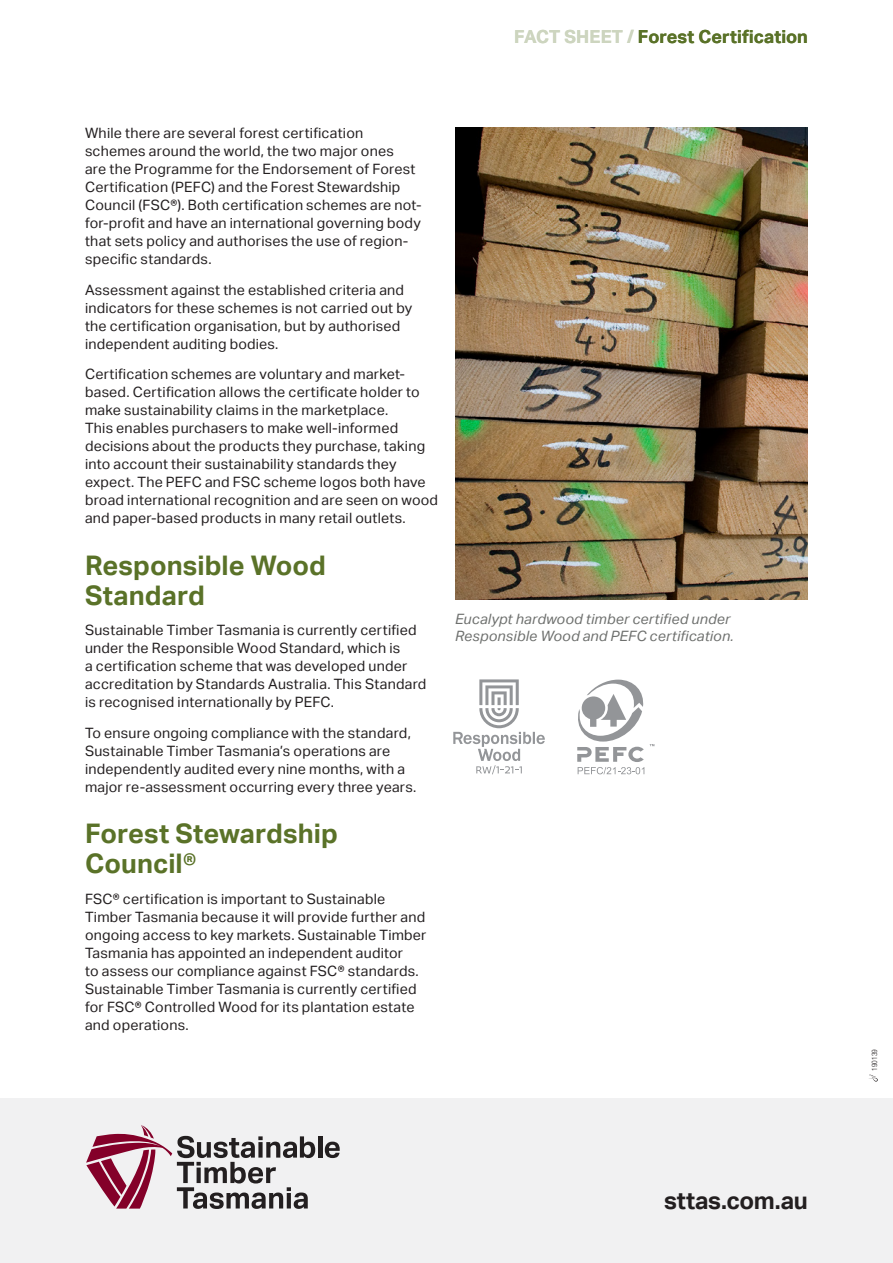
<style>
.page{position:relative;width:893px;height:1263px;background:#fff}
.page>*{position:absolute;margin:0;border:0;box-sizing:border-box;transform-origin:0 0}
.t1{font:700 27px/30px "Aktiv Grotesk";color:#5a7228}
.t2{font:700 24px "Aktiv Grotesk";letter-spacing:-.015em;color:#231f20}
.t3{font:700 18px "Aktiv Grotesk";letter-spacing:.01em;color:#5a7228}
.t4{font:14.25px/18px "Aktiv Grotesk";letter-spacing:.015em;color:#231f20}
.t5{font:italic 14.25px/17.1px "Aktiv Grotesk";letter-spacing:.015em;color:#6e706e}
.t6{font:300 condensed 7.5px "Helvetica Neue LT Std";letter-spacing:.015em;color:#231f20}
.s1{color:#cdd5bf}
</style>
<div class="page">
<svg style="left:453px;top:679px;width:92px;height:95px"></svg>
<img style="left:455px;top:128px;width:353px;height:472px">
<svg style="left:577px;top:680px;width:77px;height:94px"></svg>
<div style="left:0;top:1098px;width:893px;height:165px;background:#f1f1f2"></div>
<hr style="left:318px;top:1136px;width:4px;height:21px;background:#231f20">
<svg style="left:325px;top:1141px;width:15px;height:17px"></svg>
<svg style="left:86px;top:1125px;width:229px;height:84px"></svg>
<svg style="left:869px;top:1074px;width:9px;height:7px"></svg>
<p class="t3" style="left:514px;top:26px;width:295px"><span class="s1">FACT SHEET /</span> Forest Certification</p>
<p class="t4" style="left:85px;top:124px;width:338px">While there are several forest certification schemes around the world, the two major ones<br>are the Programme for the Endorsement of Forest Certification (PEFC) and the Forest Stewardship Council (FSC®). Both certification schemes are not&shy;for-profit and have an international governing body that sets policy and authorises the use of region&shy;specific standards.</p>
<p class="t4" style="left:85px;top:281px;width:329px">Assessment against the established criteria and indicators for these schemes is not carried out by the certification organisation, but by authorised independent auditing bodies.</p>
<p class="t4" style="left:85px;top:365px;width:354px">Certification schemes are voluntary and market&shy;based. Certification allows the certificate holder to make sustainability claims in the marketplace.<br>This enables purchasers to make well-informed decisions about the products they purchase, taking into account their sustainability standards they expect. The PEFC and FSC scheme logos both have broad international recognition and are seen on wood and paper-based products in many retail outlets.</p>
<h1 class="t1" style="left:85px;top:550px;width:242px">Responsible Wood<br>Standard</h1>
<p class="t4" style="left:85px;top:621px;width:343px">Sustainable Timber Tasmania is currently certified under the Responsible Wood Standard, which is<br>a certification scheme that was developed under accreditation by Standards Australia. This Standard is recognised internationally by PEFC.</p>
<p class="t4" style="left:85px;top:724px;width:333px">To ensure ongoing compliance with the standard, Sustainable Timber Tasmania’s operations are independently audited every nine months, with a major re-assessment occurring every three years.</p>
<h1 class="t1" style="left:85px;top:819px;width:254px">Forest Stewardship<br>Council®</h1>
<p class="t4" style="left:85px;top:890px;width:343px">FSC® certification is important to Sustainable Timber Tasmania because it will provide further and ongoing access to key markets. Sustainable Timber Tasmania has appointed an independent auditor<br>to assess our compliance against FSC® standards.<br>Sustainable Timber Tasmania is currently certified for FSC® Controlled Wood for its plantation estate and operations.</p>
<p class="t5" style="left:455px;top:610px;width:280px">Eucalypt hardwood timber certified under<br>Responsible Wood and PEFC certification.</p>
<h2 class="t2" style="left:664px;top:1187px;width:145px">sttas.com.au</h2>
<p class="t6" style="left:870px;top:1071px;width:23px;rotate:-90deg">190139</p>
</div>
